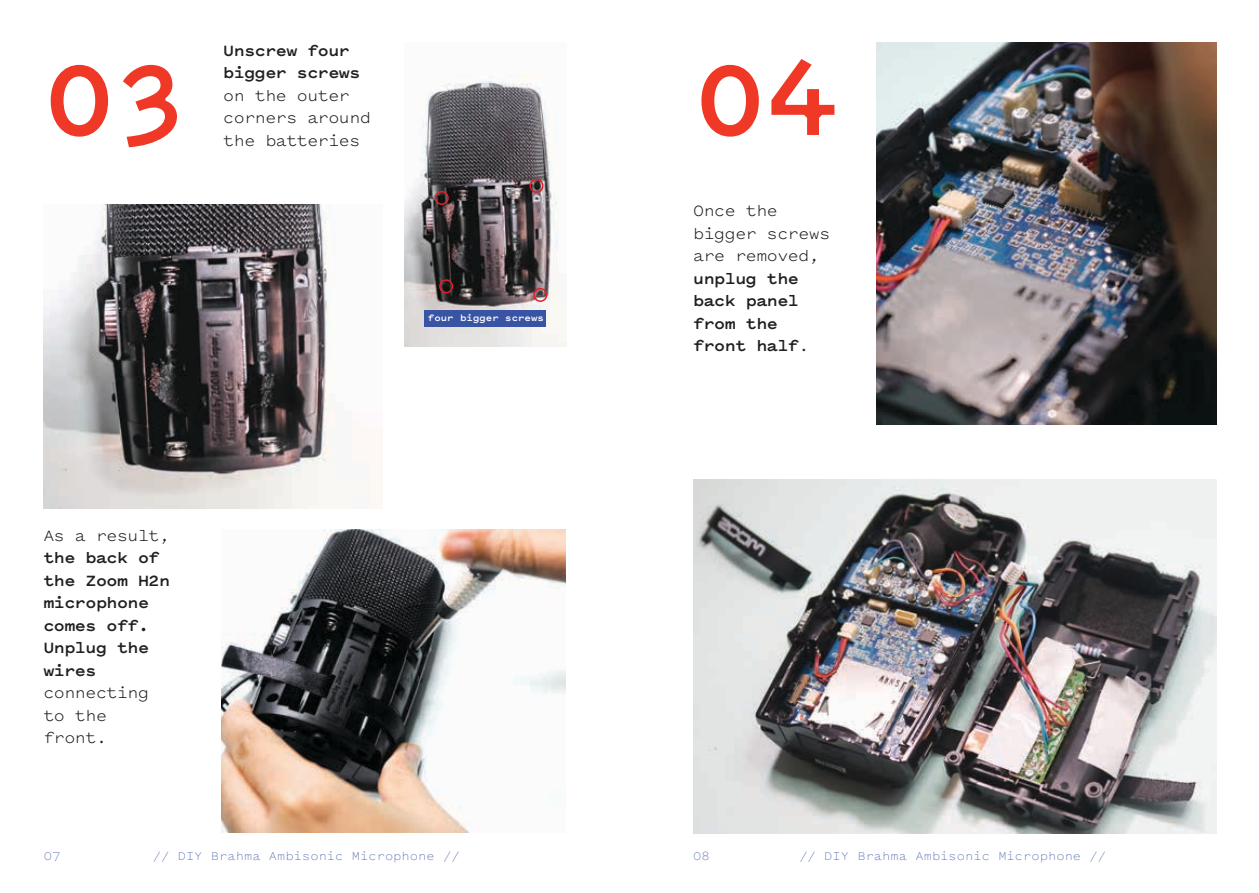
<style>
.page{position:relative;width:1259px;height:893px;background:#fff}
.page>*{position:absolute;margin:0;border:0;box-sizing:border-box;transform-origin:0 0}
.t1{font:700 120px "Pitch Sans";color:#ef3825}
.t2{font:700 18px/22.5px "Pitch Sans";letter-spacing:-.03em;color:#231f20}
.t3{font:18px/22.5px "Pitch Sans";letter-spacing:-.03em;color:#231f20}
.t4{font:300 13.5px "Pitch Sans";color:#3954a5}
.t5{font:700 10.5px "Pitch Sans";color:#fff}
.s1{font-weight:400}
</style>
<div class="page">
<img style="left:404px;top:74px;width:162px;height:272px">
<img style="left:221px;top:530px;width:344px;height:302px">
<div style="left:529px;top:179px;width:14px;height:14px;border:2px solid #e61e26;border-radius:50%"></div>
<div style="left:533px;top:288px;width:14px;height:14px;border:2px solid #e61e26;border-radius:50%"></div>
<div style="left:439px;top:279px;width:14px;height:14px;border:2px solid #e61e26;border-radius:50%"></div>
<div style="left:435px;top:191px;width:14px;height:14px;border:2px solid #e61e26;border-radius:50%"></div>
<img style="left:43px;top:205px;width:340px;height:304px">
<div style="left:425px;top:310px;width:121px;height:17px;background:#3954a5"></div>
<img style="left:876px;top:43px;width:340px;height:382px">
<img style="left:693px;top:480px;width:523px;height:353px">
<h1 class="t1" style="left:43px;top:19px;width:149px">03</h1>
<p class="t2" style="left:223px;top:39px;width:139px">Unscrew four bigger screws</p>
<p class="t3" style="left:223px;top:83px;width:149px">on the outer corners around the batteries</p>
<p class="t5" style="left:428px;top:311px;width:118px">four bigger screws</p>
<p class="t3" style="left:43px;top:523px;width:128px">As a result,</p>
<p class="t2" style="left:43px;top:546px;width:128px">the back of the Zoom H2n microphone comes off.<br>Unplug the wires</p>
<p class="t3" style="left:43px;top:681px;width:107px">connecting to the front.</p>
<h1 class="t1" style="left:693px;top:19px;width:149px">04</h1>
<p class="t3" style="left:693px;top:199px;width:139px">Once the bigger screws are removed,</p>
<p class="t2" style="left:693px;top:266px;width:118px">unplug the back panel from the front half<span class="s1">.</span></p>
<p class="t4" style="left:153px;top:847px;width:308px">// DIY Brahma Ambisonic Microphone //</p>
<p class="t4" style="left:799px;top:847px;width:308px">// DIY Brahma Ambisonic Microphone //</p>
<p class="t4" style="left:44px;top:847px;width:18px">07</p>
<p class="t4" style="left:693px;top:847px;width:18px">08</p>
</div>
